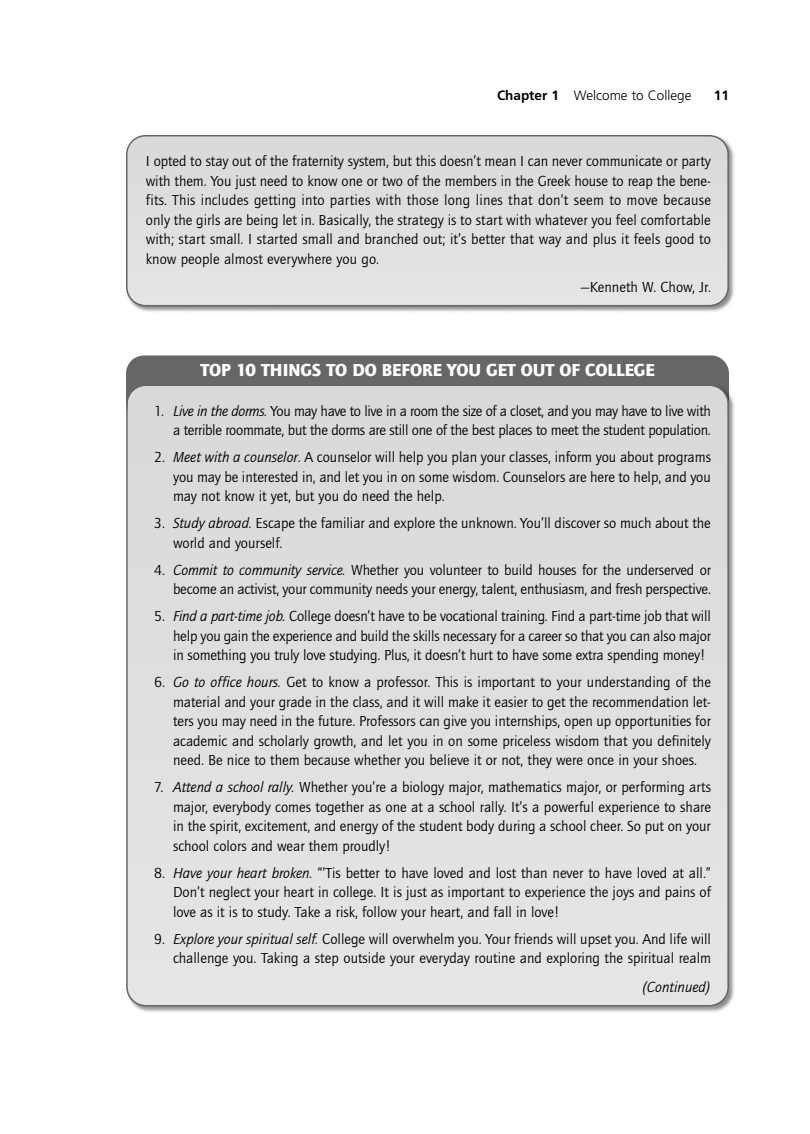
<style>
.page{position:relative;width:810px;height:1134px;background:#fff}
.page>*{position:absolute;margin:0;border:0;box-sizing:border-box;transform-origin:0 0}
.t1{font:900 18px "Quay Sans EF";color:#fff}
.t2{font:15px/19.5px "Quay Sans EF";color:#000;text-align:justify}
.t3{font:15px/19.5px "Quay Sans EF";letter-spacing:-.02em;color:#000;text-align:right}
.t4{font:italic 15px "Quay Sans EF";color:#000}
.t5{font:300 13.5px "Frutiger";color:#000}
.t6{font:700 13.5px "Frutiger";color:#000}
.s1{font-weight:700}
.s2{font-style:italic}
</style>
<div class="page">
<div style="left:126px;top:355px;width:603px;height:66px;background:#666;border-radius:18px"></div>
<div style="left:126px;top:386px;width:603px;height:621px;background:#dfdfdf"></div>
<img style="left:134px;top:144px;width:600px;height:168px">
<div style="left:126px;top:135px;width:603px;height:171px;background:#dfdfdf"></div>
<p class="t5" style="left:497px;top:90px;width:196px"><span class="s1">Chapter 1</span> Welcome to College</p>
<p class="t6" style="left:714px;top:90px;width:17px">11</p>
<p class="t2" style="left:146px;top:153px;width:567px">I opted to stay out of the fraternity system, but this doesn’t mean I can never communicate or party with them. You just need to know one or two of the members in the Greek house to reap the bene&shy;fits. This includes getting into parties with those long lines that don’t seem to move because only the girls are being let in. Basically, the strategy is to start with whatever you feel comfortable with; start small. I started small and branched out; it’s better that way and plus it feels good to know people almost everywhere you go.</p>
<p class="t2" style="left:581px;top:279px;width:132px">—Kenneth W. Chow, Jr.</p>
<p class="t1" style="left:200px;top:364px;width:456px">TOP 10 THINGS TO DO BEFORE YOU GET OUT OF COLLEGE</p>
<p class="t3" style="left:154px;top:402px;width:558px">1. <span class="s2">Live in the dorms.</span> You may have to live in a room the size of a closet, and you may have to live with a terrible roommate, but the dorms are still one of the best places to meet the student population.</p>
<p class="t2" style="left:173px;top:449px;width:539px;text-indent:-19px">2. <span class="s2">Meet with a counselor</span>. A counselor will help you plan your classes, inform you about programs you may be interested in, and let you in on some wisdom. Counselors are here to help, and you may not know it yet, but you do need the help.</p>
<p class="t2" style="left:173px;top:515px;width:539px;text-indent:-19px">3. <span class="s2">Study abroad.</span> Escape the familiar and explore the unknown. You’ll discover so much about the world and yourself.</p>
<p class="t2" style="left:154px;top:561px;width:558px;text-align:right">4. <span class="s2">Commit to community service.</span> Whether you volunteer to build houses for the underserved or become an activist, your community needs your energy, talent, enthusiasm, and fresh perspective.</p>
<p class="t2" style="left:173px;top:608px;width:539px;text-indent:-19px">5. <span class="s2">Find a part-time job.</span> College doesn’t have to be vocational training. Find a part-time job that will help you gain the experience and build the skills necessary for a career so that you can also major in something you truly love studying. Plus, it doesn’t hurt to have some extra spending money!</p>
<p class="t2" style="left:173px;top:674px;width:540px;text-indent:-19px">6. <span class="s2">Go to office hours.</span> Get to know a professor. This is important to your understanding of the material and your grade in the class, and it will make it easier to get the recommendation let&shy;ters you may need in the future. Professors can give you internships, open up opportunities for academic and scholarly growth, and let you in on some priceless wisdom that you definitely need. Be nice to them because whether you believe it or not, they were once in your shoes.</p>
<p class="t2" style="left:173px;top:779px;width:539px;text-indent:-19px">7. <span class="s2">Attend a school rally.</span> Whether you’re a biology major, mathematics major, or performing arts major, everybody comes together as one at a school rally. It’s a powerful experience to share in the spirit, excitement, and energy of the student body during a school cheer. So put on your school colors and wear them proudly!</p>
<p class="t2" style="left:173px;top:864px;width:539px;text-indent:-19px">8. <span class="s2">Have your heart broken.</span> “‘Tis better to have loved and lost than never to have loved at all.” Don’t neglect your heart in college. It is just as important to experience the joys and pains of love as it is to study. Take a risk, follow your heart, and fall in love!</p>
<p class="t2" style="left:154px;top:930px;width:559px;text-align:right">9. <span class="s2">Explore your spiritual self.</span> College will overwhelm you. Your friends will upset you. And life will challenge you. Taking a step outside your everyday routine and exploring the spiritual realm</p>
<p class="t4" style="left:642px;top:981px;width:71px">(Continued)</p>
</div>
